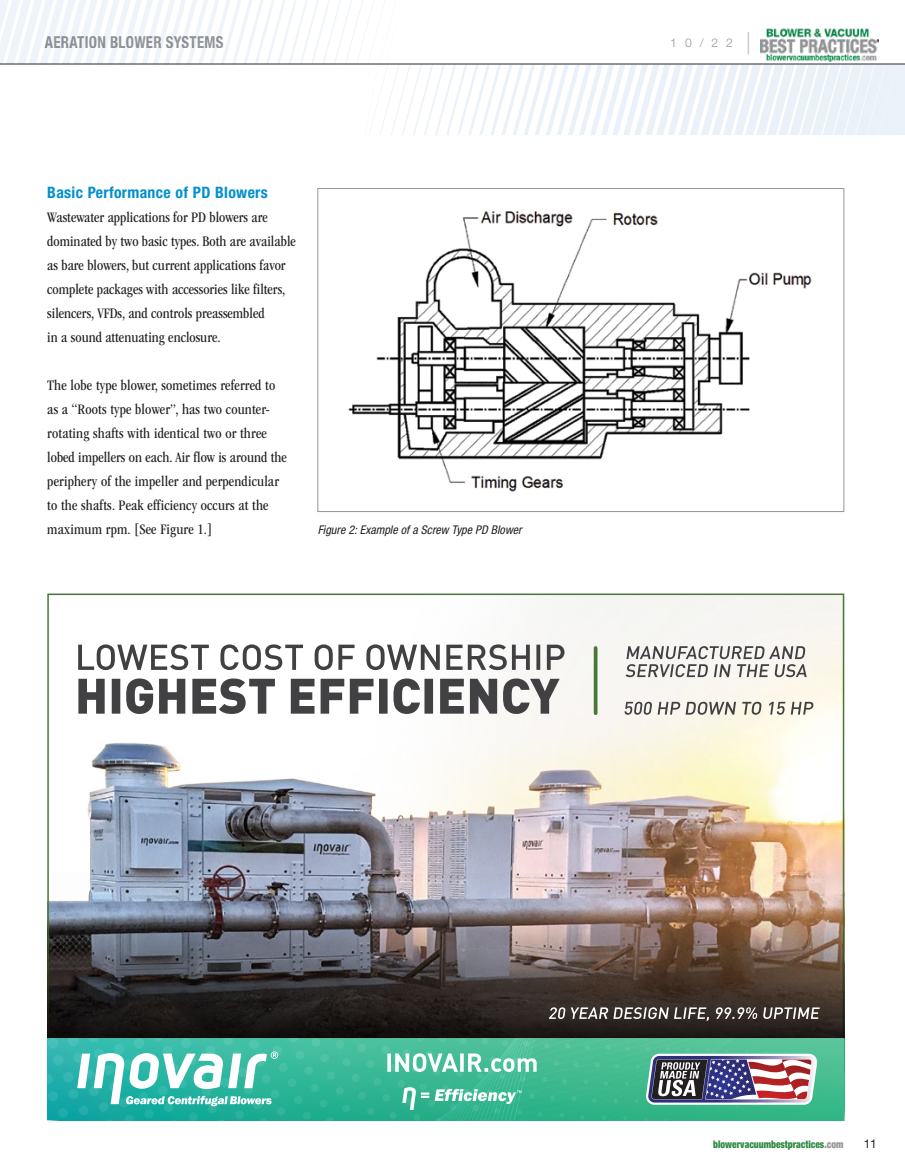
<style>
.page{position:relative;width:905px;height:1175px;background:#fff}
.page>*{position:absolute;margin:0;border:0;box-sizing:border-box;transform-origin:0 0}
.t1{font:300 condensed 30px "Helvetica Neue LT Pro";color:#c7c8ca;scale:.9 1}
.t2{font:700 condensed 16.5px "Helvetica Neue LT Pro";letter-spacing:.02em;color:#939598;scale:.9 1}
.t3{font:700 condensed 15.75px "Helvetica Neue LT Pro";letter-spacing:.02em;color:#008fd0}
.t4{font:condensed 15px/24px "ITC Garamond Std";color:#231f20}
.t5{font:italic condensed 12px "Helvetica Neue LT Pro";color:#231f20}
.t6{font:300 12px "Helvetica Neue LT Pro";color:#939598}
.t7{font:12px "Helvetica Neue LT Pro";color:#231f20}
.t8{font:900 condensed 10.5px "Helvetica Neue LT Pro";color:#2f8b43;scale:.9 1}
.s1{color:#939598}
</style>
<div class="page">
<svg style="left:0;top:0;width:904px;height:135px"></svg>
<img style="left:47px;top:593px;width:797px;height:280px">
<img style="left:47px;top:873px;width:797px;height:165px">
<svg style="left:819px;top:1038px;width:25px;height:82px;background:#46bd8f"></svg>
<svg style="left:549px;top:1038px;width:270px;height:82px;background:#43bb8f"></svg>
<svg style="left:645px;top:1053px;width:172px;height:51px"></svg>
<svg style="left:47px;top:1038px;width:502px;height:82px;background:#50c0a9"></svg>
<svg style="left:78px;top:678px;width:481px;height:36px"></svg>
<svg style="left:78px;top:644px;width:486px;height:26px"></svg>
<svg style="left:625px;top:646px;width:181px;height:31px"></svg>
<svg style="left:593px;top:648px;width:4px;height:65px"></svg>
<svg style="left:624px;top:701px;width:189px;height:13px;background:#bfbbb4"></svg>
<svg style="left:549px;top:1007px;width:270px;height:14px;background:#6b6562"></svg>
<img style="left:348px;top:211px;width:464px;height:281px">
<hr style="left:0;top:64px;width:904px;height:1px;background:#939598">
<img style="left:760px;top:27px;width:118px;height:35px">
<p class="t2" style="left:45px;top:32px;width:200px">AERATION BLOWER SYSTEMS</p>
<p class="t3" style="left:47px;top:183px;width:222px">Basic Performance of PD Blowers</p>
<p class="t4" style="left:47px;top:205px;width:250px">Wastewater applications for PD blowers are dominated by two basic types. Both are available as bare blowers, but current applications favor complete packages with accessories like filters, silencers, VFDs, and controls preassembled<br>in a sound attenuating enclosure.</p>
<p class="t4" style="left:47px;top:373px;width:241px">The lobe type blower, sometimes referred to as a “Roots type blower”, has two counter&shy;rotating shafts with identical two or three lobed impellers on each. Air flow is around the periphery of the impeller and perpendicular to the shafts. Peak efficiency occurs at the maximum rpm. [See Figure 1.]</p>
<p class="t5" style="left:318px;top:522px;width:205px">Figure 2: Example of a Screw Type PD Blower</p>
<p class="t6" style="left:670px;top:35px;width:63px">10/22</p>
<h1 class="t1" style="left:745px;top:26px;width:8px">|</h1>
<p class="t8" style="left:713px;top:1137px;width:146px">blowervacuumbestpractices<span class="s1">.com</span></p>
<p class="t7" style="left:863px;top:1136px;width:15px">11</p>
</div>
